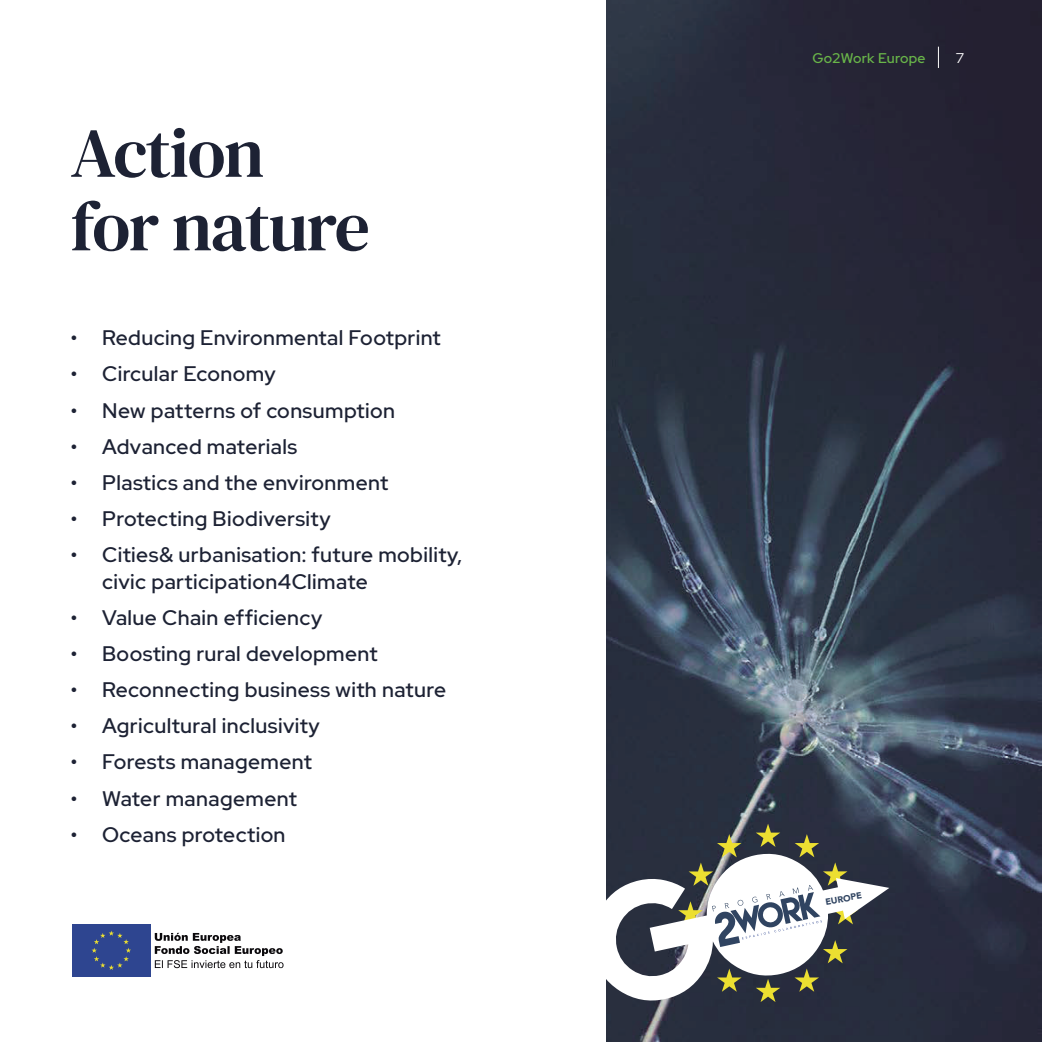
<style>
.page{position:relative;width:1042px;height:1042px;background:#fff}
.page>*{position:absolute;margin:0;border:0;box-sizing:border-box;transform-origin:0 0}
.t1{font:70px/73.5px "DM Serif Text";letter-spacing:-.02em;color:#1d2234}
.t2{font:500 21px/26.2px "Red Hat Display";letter-spacing:.02em;color:#1d2234}
.t3{font:500 14px "Red Hat Display";letter-spacing:.02em;color:#69b649}
.t4{font:14px "Red Hat Display";color:#fff}
.t5{font:900 8.92px "Avenir";color:#304461}
</style>
<div class="page">
<img style="left:606px;top:0;width:435px;height:1042px">
<div style="left:71px;top:923px;width:81px;height:55px;background:#2e4590"></div>
<svg style="left:92px;top:931px;width:39px;height:39px"></svg>
<svg style="left:155px;top:933px;width:128px;height:35px"></svg>
<svg style="left:938px;top:47px;width:1px;height:21px"></svg>
<svg style="left:606px;top:852px;width:283px;height:150px;fill:#292f3e"></svg>
<svg style="left:678px;top:823px;width:180px;height:179px"></svg>
<h1 class="t1" style="left:71px;top:117px;width:301px">Action for nature</h1>
<p class="t2" style="left:71px;top:324px;width:372px">• Reducing Environmental Footprint</p>
<p class="t2" style="left:71px;top:360px;width:207px">• Circular Economy</p>
<p class="t2" style="left:71px;top:397px;width:326px">• New patterns of consumption</p>
<p class="t2" style="left:71px;top:433px;width:228px">• Advanced materials</p>
<p class="t2" style="left:71px;top:469px;width:319px">• Plastics and the environment</p>
<p class="t2" style="left:71px;top:505px;width:261px">• Protecting Biodiversity</p>
<p class="t2" style="left:102px;top:541px;width:361px;text-indent:-31px">• Cities&amp; urbanisation: future mobility, civic participation4Climate</p>
<p class="t2" style="left:71px;top:604px;width:253px">• Value Chain efficiency</p>
<p class="t2" style="left:71px;top:640px;width:308px">• Boosting rural development</p>
<p class="t2" style="left:71px;top:676px;width:377px">• Reconnecting business with nature</p>
<p class="t2" style="left:71px;top:712px;width:251px">• Agricultural inclusivity</p>
<p class="t2" style="left:71px;top:748px;width:243px">• Forests management</p>
<p class="t2" style="left:71px;top:785px;width:228px">• Water management</p>
<p class="t2" style="left:71px;top:821px;width:216px">• Oceans protection</p>
<p class="t3" style="left:812px;top:49px;width:114px">Go2Work Europe</p>
<p class="t4" style="left:956px;top:49px;width:9px">7</p>
<p class="t5" style="left:824px;top:894px;width:38px;rotate:-10deg">EUROPE</p>
</div>
